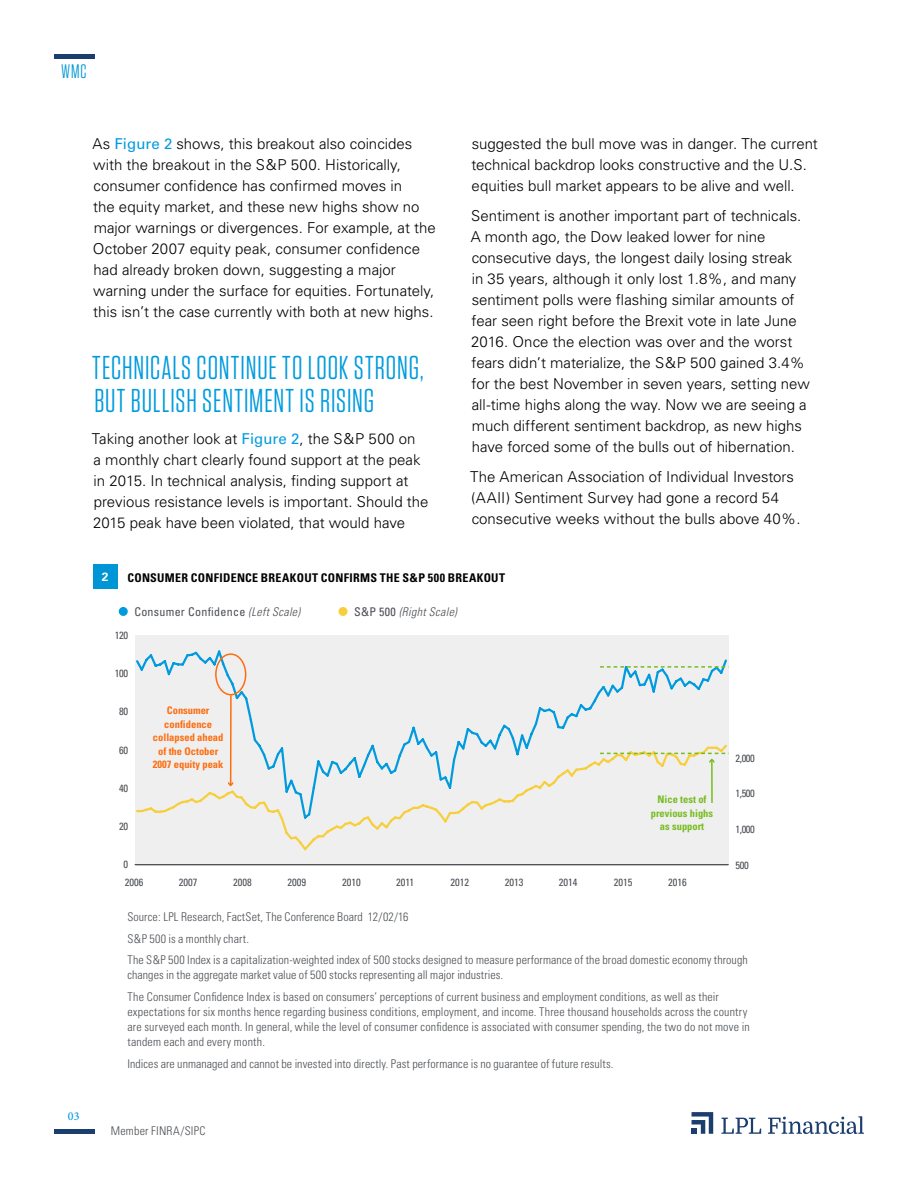
<style>
.page{position:relative;width:918px;height:1188px;background:#fff}
.page>*{position:absolute;margin:0;border:0;box-sizing:border-box;transform-origin:0 0}
.t1{font:33px/33px "Tungsten Narrow";letter-spacing:.025em;color:#009bde}
.t2{font:19.5px "Tungsten Narrow";color:#0098d8}
.t3{font:300 15px/21px "Univers";color:#000}
.t4{font:300 condensed 12px/21.8px "Univers";letter-spacing:.01em;color:#4b4f54}
.t5{font:700 condensed 12px "Univers";letter-spacing:.025em;color:#000}
.t6{font:condensed 12px "Univers";letter-spacing:.025em;color:#4b4f54}
.t7{font:italic 300 condensed 12px "Univers";letter-spacing:.025em;color:#4b4f54}
.t8{font:500 12px "Minion Pro";color:#009bde}
.t9{font:700 12px "Univers";color:#fff}
.t10{font:condensed 10.5px/17.4px "Univers";color:#4b4f54}
.t11{font:700 condensed 10.5px/13.5px "Univers";color:#ff6c0c;text-align:center}
.t12{font:700 condensed 10.5px/13.5px "Univers";color:#77bc1f;text-align:center}
.s1{font-weight:400;color:#009bde}
.s2{font-weight:300;font-style:italic}
.s3{font-weight:400;font-style:normal}
</style>
<div class="page">
<hr style="left:54px;top:1130px;width:40px;height:4px;background:#1b3e6f">
<hr style="left:54px;top:54px;width:40px;height:4px;background:#1b3e6f">
<svg style="left:692px;top:1112px;width:21px;height:22px"></svg>
<svg style="left:721px;top:1118px;width:40px;height:16px"></svg>
<svg style="left:768px;top:1116px;width:96px;height:18px"></svg>
<div style="left:93px;top:565px;width:24px;height:24px;background:#0096d6"></div>
<div style="left:135px;top:635px;width:594px;height:230px;background:#efeff0"></div>
<svg style="left:136px;top:650px;width:591px;height:93px"></svg>
<svg style="left:136px;top:743px;width:593px;height:108px"></svg>
<div style="left:215px;top:653px;width:31px;height:42px;border:2px solid #ff6c0c;border-radius:50%"></div>
<hr style="left:230px;top:695px;width:2px;height:90px;background:#ff6c0c">
<svg style="left:228px;top:782px;width:5px;height:4px"></svg>
<hr style="left:711px;top:760px;width:2px;height:43px;background:#77bc1f">
<svg style="left:600px;top:666px;width:129px;height:2px"></svg>
<svg style="left:600px;top:753px;width:129px;height:10px"></svg>
<hr style="left:135px;top:864px;width:594px;height:1px;background:#4b4f54">
<div style="left:119px;top:607px;width:9px;height:9px;background:#009bde;border-radius:50%"></div>
<div style="left:339px;top:607px;width:9px;height:9px;background:#f7cf3c;border-radius:50%"></div>
<h2 class="t2" style="left:61px;top:62px;width:27px">WMC</h2>
<p class="t3" style="left:92px;top:133px;width:345px">As <span class="s1">Figure 2</span> shows, this breakout also coincides with the breakout in the S&amp;P 500. Historically, consumer confidence has confirmed moves in<br>the equity market, and these new highs show no major warnings or divergences. For example, at the October 2007 equity peak, consumer confidence had already broken down, suggesting a major warning under the surface for equities. Fortunately, this isn’t the case currently with both at new highs.</p>
<h1 class="t1" style="left:92px;top:352px;width:333px">TECHNICALS CONTINUE TO LOOK STRONG,<br>BUT BULLISH SENTIMENT IS RISING</h1>
<p class="t3" style="left:92px;top:428px;width:338px">Taking another look at <span class="s1">Figure 2</span>, the S&amp;P 500 on<br>a monthly chart clearly found support at the peak in 2015. In technical analysis, finding support at previous resistance levels is important. Should the 2015 peak have been violated, that would have</p>
<p class="t3" style="left:471px;top:133px;width:348px">suggested the bull move was in danger. The current technical backdrop looks constructive and the U.S. equities bull market appears to be alive and well.</p>
<p class="t3" style="left:471px;top:205px;width:341px">Sentiment is another important part of technicals.<br>A month ago, the Dow leaked lower for nine consecutive days, the longest daily losing streak<br>in 35 years, although it only lost 1.8%, and many sentiment polls were flashing similar amounts of fear seen right before the Brexit vote in late June 2016. Once the election was over and the worst fears didn’t materialize, the S&amp;P 500 gained 3.4% for the best November in seven years, setting new all-time highs along the way. Now we are seeing a much different sentiment backdrop, as new highs have forced some of the bulls out of hibernation.</p>
<p class="t3" style="left:470px;top:466px;width:332px">The American Association of Individual Investors (AAII) Sentiment Survey had gone a record 54 consecutive weeks without the bulls above 40%.</p>
<p class="t9" style="left:102px;top:569px;width:8px">2</p>
<p class="t5" style="left:127px;top:570px;width:379px">CONSUMER CONFIDENCE BREAKOUT CONFIRMS THE S&amp;P 500 BREAKOUT</p>
<p class="t6" style="left:134px;top:604px;width:167px">Consumer Confidence <span class="s2">(Left Scale)</span></p>
<p class="t7" style="left:354px;top:604px;width:104px"><span class="s3">S&amp;P 500</span> (Right Scale)</p>
<p class="t10" style="left:115px;top:626px;width:15px">120</p>
<p class="t10" style="left:115px;top:664px;width:15px">100</p>
<p class="t10" style="left:119px;top:703px;width:10px">80</p>
<p class="t10" style="left:119px;top:741px;width:10px">60</p>
<p class="t10" style="left:119px;top:779px;width:10px">40</p>
<p class="t10" style="left:119px;top:818px;width:10px">20</p>
<p class="t10" style="left:123px;top:856px;width:22px">0<br>2006</p>
<p class="t11" style="left:153px;top:704px;width:72px">Consumer confidence collapsed ahead of the October<br>2007 equity peak</p>
<p class="t12" style="left:651px;top:793px;width:64px">Nice test of previous highs as support</p>
<p class="t10" style="left:179px;top:873px;width:20px">2007</p>
<p class="t10" style="left:233px;top:873px;width:20px">2008</p>
<p class="t10" style="left:288px;top:873px;width:20px">2009</p>
<p class="t10" style="left:342px;top:873px;width:20px">2010</p>
<p class="t10" style="left:396px;top:873px;width:19px">2011</p>
<p class="t10" style="left:450px;top:873px;width:20px">2012</p>
<p class="t10" style="left:505px;top:873px;width:20px">2013</p>
<p class="t10" style="left:559px;top:873px;width:20px">2014</p>
<p class="t10" style="left:614px;top:873px;width:20px">2015</p>
<p class="t10" style="left:668px;top:873px;width:20px">2016</p>
<p class="t10" style="left:736px;top:749px;width:21px">2,000</p>
<p class="t10" style="left:736px;top:785px;width:21px">1,500</p>
<p class="t10" style="left:736px;top:820px;width:21px">1,000</p>
<p class="t10" style="left:736px;top:856px;width:15px">500</p>
<p class="t8" style="left:68px;top:1108px;width:13px">03</p>
<p class="t4" style="left:127px;top:906px;width:622px">Source: LPL Research, FactSet, The Conference Board 12/02/16<br>S&amp;P 500 is a monthly chart.<br>The S&amp;P 500 Index is a capitalization-weighted index of 500 stocks designed to measure performance of the broad domestic economy through</p>
<p class="t4" style="left:127px;top:964px;width:593px">changes in the aggregate market value of 500 stocks representing all major industries.<br>The Consumer Confidence Index is based on consumers’ perceptions of current business and employment conditions, as well as their</p>
<p class="t4" style="left:127px;top:1005px;width:624px;line-height:15px">expectations for six months hence regarding business conditions, employment, and income. Three thousand households across the country are surveyed each month. In general, while the level of consumer confidence is associated with consumer spending, the two do not move in tandem each and every month.</p>
<p class="t4" style="left:127px;top:1053px;width:487px">Indices are unmanaged and cannot be invested into directly. Past performance is no guarantee of future results.</p>
<p class="t4" style="left:111px;top:1120px;width:96px">Member FINRA/SIPC</p>
</div>
